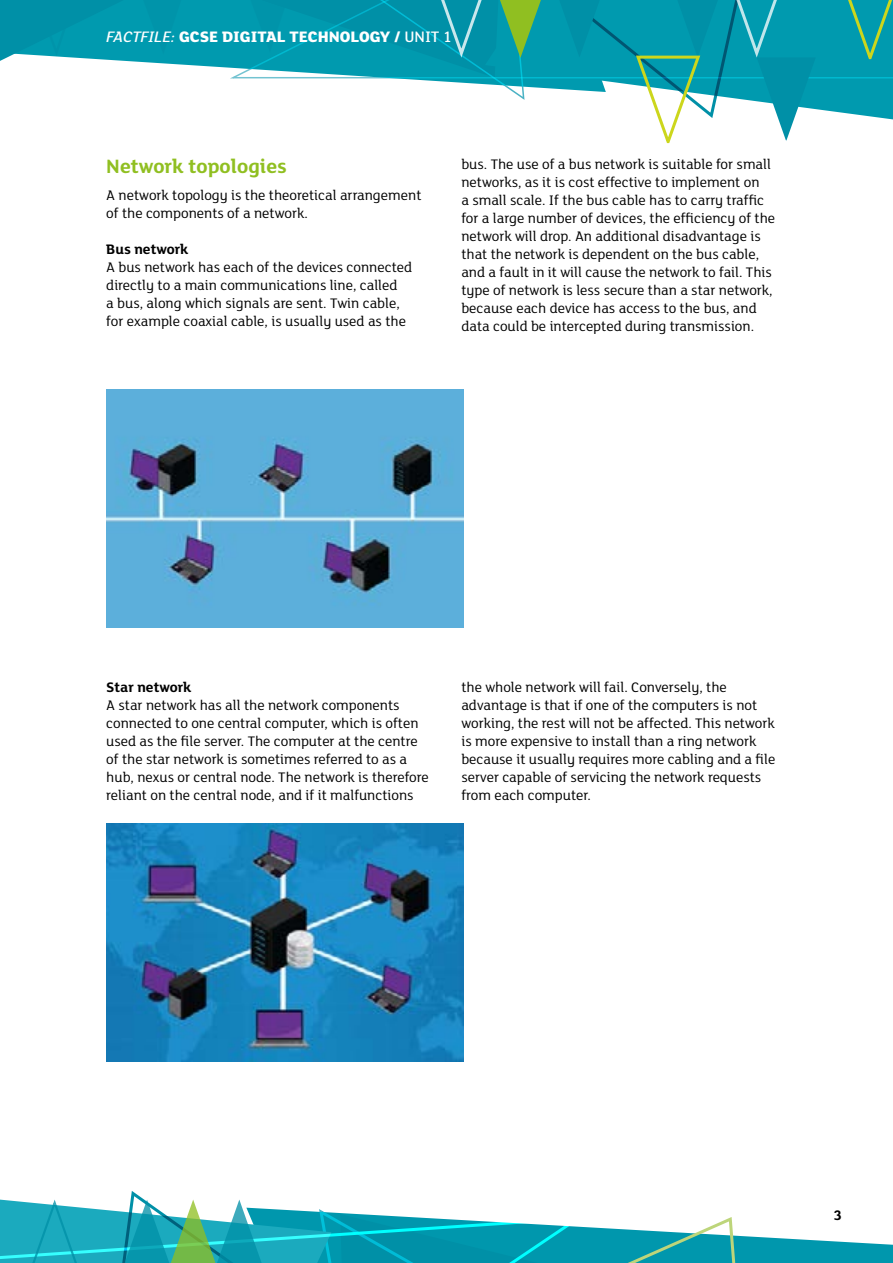
<style>
.page{position:relative;width:893px;height:1263px;background:#fff}
.page>*{position:absolute;margin:0;border:0;box-sizing:border-box;transform-origin:0 0}
.t1{font:700 21px "FS Lola";color:#90bf21}
.t2{font:800 16.5px "FS Lola";color:#fff}
.t3{font:15px/18px "FS Lola";color:#000}
.t4{font:700 15px "FS Lola";color:#000}
.s1{font-weight:500}
.s2{font-weight:500;font-style:italic}
</style>
<div class="page">
<div style="left:189px;top:0;width:36px;height:68px;background:#009aaf"></div>
<svg style="left:0;top:0;width:189px;height:65px;background:#169fb3"></svg>
<svg style="left:225px;top:0;width:668px;height:144px"></svg>
<svg style="left:0;top:1191px;width:893px;height:72px"></svg>
<img style="left:106px;top:824px;width:357px;height:237px">
<img style="left:106px;top:389px;width:357px;height:238px">
<p class="t2" style="left:200px;top:25px;width:254px">SE DIGITAL TECHNOLOGY / <span class="s1">UNIT 1</span></p>
<p class="t2" style="left:107px;top:26px;width:357px"><span class="s2">FACTFILE:</span> GCE HISTORY OF ART / <span class="s1">ARCHITECTURE</span></p>
<h1 class="t1" style="left:106px;top:152px;width:182px">Network topologies</h1>
<p class="t3" style="left:106px;top:185px;width:317px">A network topology is the theoretical arrangement of the components of a network.</p>
<p class="t4" style="left:106px;top:238px;width:84px">Bus network</p>
<p class="t3" style="left:106px;top:257px;width:307px">A bus network has each of the devices connected directly to a main communications line, called<br>a bus, along which signals are sent. Twin cable, for example coaxial cable, is usually used as the</p>
<p class="t3" style="left:461px;top:154px;width:315px">bus. The use of a bus network is suitable for small networks, as it is cost effective to implement on<br>a small scale. If the bus cable has to carry traffic for a large number of devices, the efficiency of the network will drop. An additional disadvantage is that the network is dependent on the bus cable, and a fault in it will cause the network to fail. This type of network is less secure than a star network, because each device has access to the bus, and data could be intercepted during transmission.</p>
<p class="t4" style="left:106px;top:676px;width:87px">Star network</p>
<p class="t3" style="left:106px;top:695px;width:324px">A star network has all the network components connected to one central computer, which is often used as the file server. The computer at the centre of the star network is sometimes referred to as a hub, nexus or central node. The network is therefore reliant on the central node, and if it malfunctions</p>
<p class="t3" style="left:461px;top:677px;width:315px">the whole network will fail. Conversely, the advantage is that if one of the computers is not working, the rest will not be affected. This network is more expensive to install than a ring network because it usually requires more cabling and a file server capable of servicing the network requests from each computer.</p>
<p class="t4" style="left:834px;top:1205px;width:10px">3</p>
</div>
